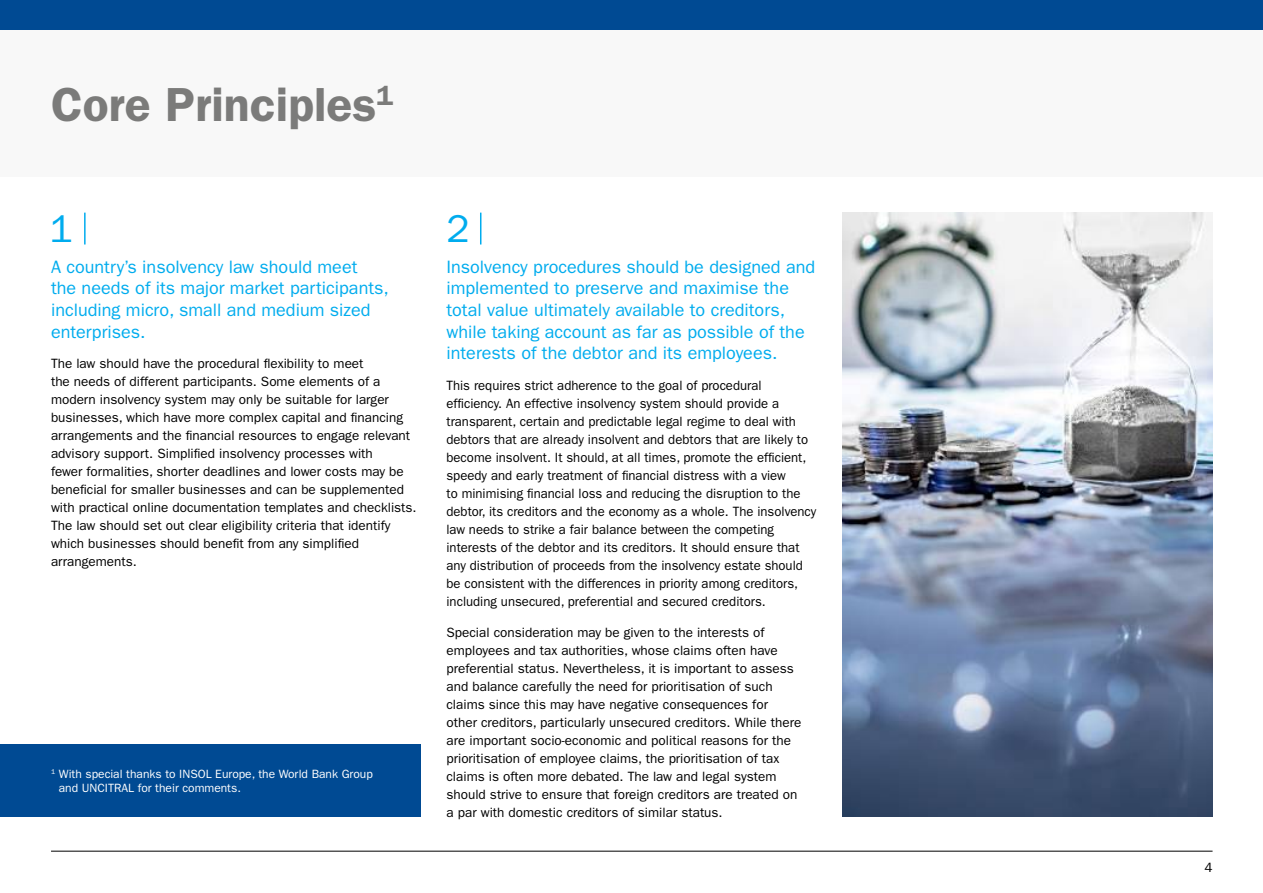
<style>
.page{position:relative;width:1263px;height:893px;background:#fff}
.page>*{position:absolute;margin:0;border:0;box-sizing:border-box;transform-origin:0 0}
.t1{font:600 48px "Franklin Gothic";color:#7b7b7a}
.t2{font:39px "Franklin Gothic";color:#00acee}
.t3{font:18px/21.6px "Franklin Gothic";color:#00acee}
.t4{font:13.5px/18px "Franklin Gothic";color:#000}
.t5{font:12px/14.4px "Franklin Gothic";color:#fff}
</style>
<div class="page">
<hr style="left:51px;top:851px;width:1161px;height:1px;background:#000">
<div style="left:0;top:0;width:1263px;height:30px;background:#004a93"></div>
<div style="left:0;top:30px;width:1263px;height:146px;background:#f8f8f8"></div>
<div style="left:0;top:744px;width:421px;height:73px;background:#004a93"></div>
<img style="left:842px;top:213px;width:370px;height:604px">
<hr style="left:84px;top:213px;width:2px;height:31px;background:#00acee">
<hr style="left:480px;top:213px;width:1px;height:31px;background:#00acee">
<h1 class="t1" style="left:51px;top:76px;width:344px">Core Principles<sup>1</sup></h1>
<h2 class="t2" style="left:50px;top:206px;width:25px">1</h2>
<h2 class="t2" style="left:446px;top:206px;width:25px">2</h2>
<h3 class="t3" style="left:51px;top:256px;width:339px">A country’s insolvency law should meet<br>the needs of its major market participants, including micro, small and medium sized enterprises.</h3>
<p class="t4" style="left:51px;top:355px;width:367px">The law should have the procedural flexibility to meet<br>the needs of different participants. Some elements of a modern insolvency system may only be suitable for larger businesses, which have more complex capital and financing arrangements and the financial resources to engage relevant advisory support. Simplified insolvency processes with<br>fewer formalities, shorter deadlines and lower costs may be beneficial for smaller businesses and can be supplemented with practical online documentation templates and checklists.<br>The law should set out clear eligibility criteria that identify which businesses should benefit from any simplified arrangements.</p>
<p class="t5" style="left:59px;top:767px;width:316px;text-indent:-8px"><sup>1</sup> With special thanks to INSOL Europe, the World Bank Group and UNCITRAL for their comments.</p>
<h3 class="t3" style="left:446px;top:256px;width:370px">Insolvency procedures should be designed and implemented to preserve and maximise the total value ultimately available to creditors, while taking account as far as possible of the interests of the debtor and its employees.</h3>
<p class="t4" style="left:446px;top:377px;width:371px">This requires strict adherence to the goal of procedural efficiency. An effective insolvency system should provide a transparent, certain and predictable legal regime to deal with debtors that are already insolvent and debtors that are likely to become insolvent. It should, at all times, promote the efficient, speedy and early treatment of financial distress with a view<br>to minimising financial loss and reducing the disruption to the debtor, its creditors and the economy as a whole. The insolvency law needs to strike a fair balance between the competing interests of the debtor and its creditors. It should ensure that any distribution of proceeds from the insolvency estate should be consistent with the differences in priority among creditors, including unsecured, preferential and secured creditors.</p>
<p class="t4" style="left:446px;top:623px;width:356px">Special consideration may be given to the interests of employees and tax authorities, whose claims often have preferential status. Nevertheless, it is important to assess and balance carefully the need for prioritisation of such claims since this may have negative consequences for other creditors, particularly unsecured creditors. While there are important socio-economic and political reasons for the prioritisation of employee claims, the prioritisation of tax claims is often more debated. The law and legal system should strive to ensure that foreign creditors are treated on a par with domestic creditors of similar status.</p>
<p class="t4" style="left:1204px;top:858px;width:10px">4</p>
</div>
